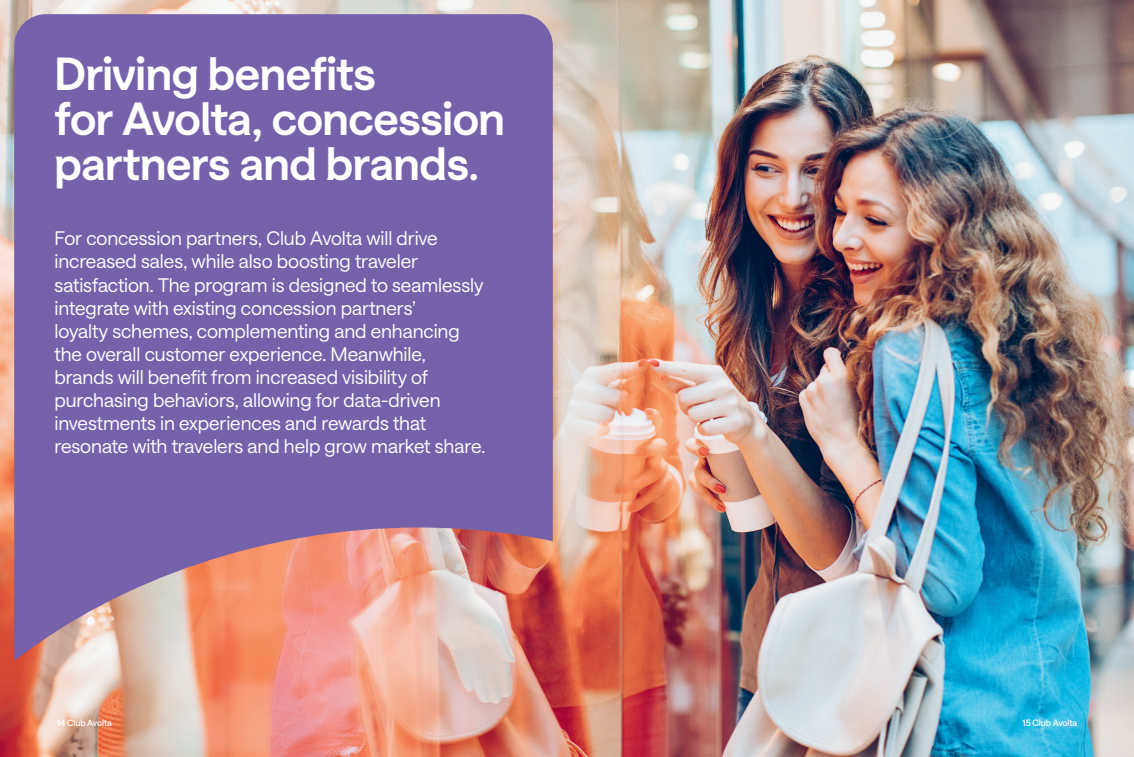
<style>
.page{position:relative;width:1134px;height:757px;background:#fff}
.page>*{position:absolute;margin:0;border:0;box-sizing:border-box;transform-origin:0 0}
.t1{font:600 45px/45px "Avolta Display";letter-spacing:-.01em;color:#fff}
.t2{font:19px/23px "Saans";letter-spacing:-.005em;color:#fff}
.t3{font:500 9px "Saans";color:#fff}
</style>
<div class="page">
<img style="left:0;top:0;width:1134px;height:757px">
<svg style="left:14px;top:14px;width:539px;height:647px;background:#876ba6"></svg>
<h1 class="t1" style="left:55px;top:47px;width:452px">Driving benefits<br>for Avolta, concession partners and brands.</h1>
<p class="t2" style="left:55px;top:226px;width:432px">For concession partners, Club Avolta will drive increased sales, while also boosting traveler satisfaction. The program is designed to seamlessly integrate with existing concession partners’<br>loyalty schemes, complementing and enhancing the overall customer experience. Meanwhile, brands will benefit from increased visibility of purchasing behaviors, allowing for data-driven investments in experiences and rewards that resonate with travelers and help grow market share.</p>
<p class="t3" style="left:57px;top:716px;width:57px">14 Club Avolta</p>
<p class="t3" style="left:1022px;top:716px;width:56px">15 Club Avolta</p>
</div>
